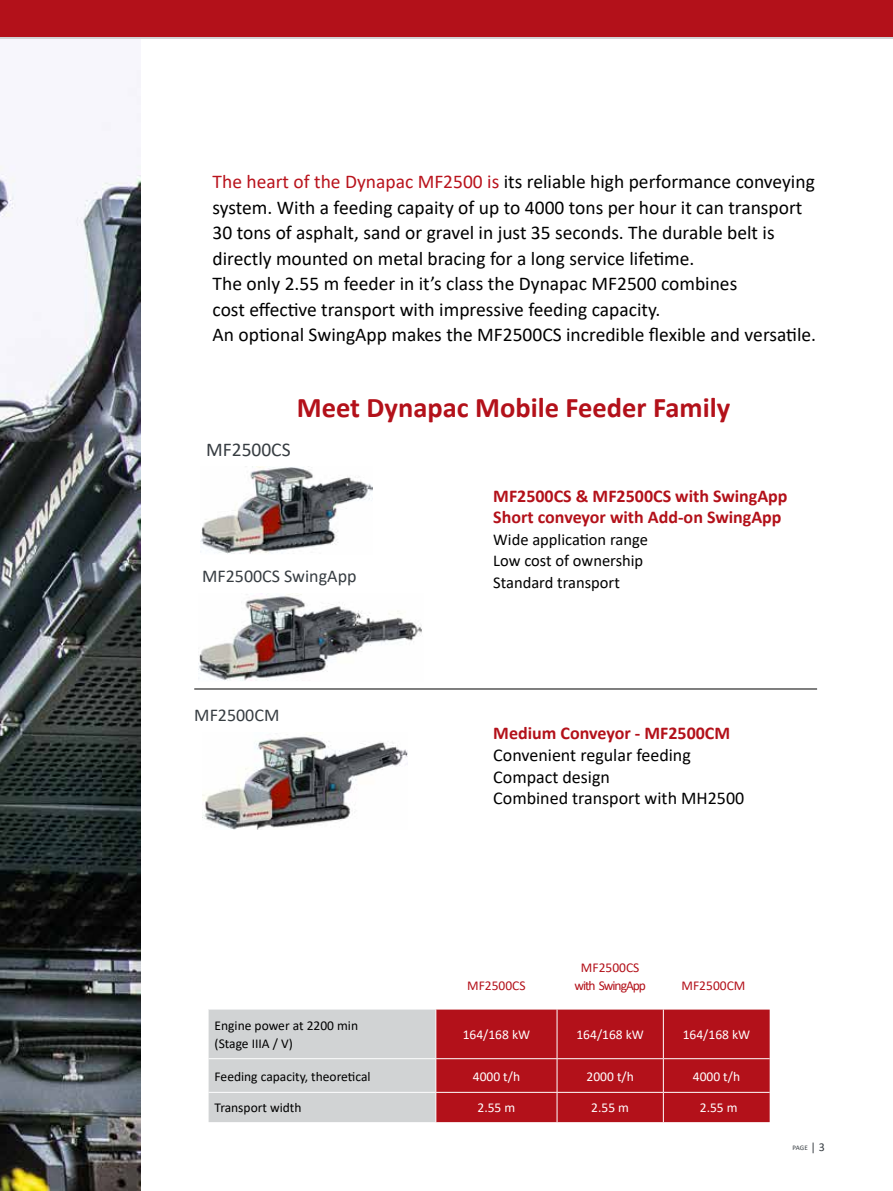
<style>
.page{position:relative;width:893px;height:1191px;background:#fff}
.page>*{position:absolute;margin:0;border:0;box-sizing:border-box;transform-origin:0 0}
.t1{font:700 28.5px "Calibri";color:#b3111a}
.t2{font:19.5px/25.5px "Calibri";color:#000}
.t3{font:19.5px "Calibri";color:#373d42}
.t4{font:700 18px/21.6px "Calibri";color:#b3111a}
.t5{font:18px/21.6px "Calibri";color:#000}
.t6{font:18px "Calibri";color:#373d42}
.t7{font:16.5px/21.6px "Calibri";color:#000}
.t8{font:13.5px/18px "Calibri";color:#000}
.t9{font:13.5px "Calibri";color:#fff}
.t10{font:13.5px/18px "Calibri";letter-spacing:-.075em;color:#b3111a;text-align:center}
.t11{font:13.5px "Calibri";color:#b3111a}
.t12{font:7.05px "Calibri";color:#373d42}
.s1{color:#b9131c}
.s2{font-size:12px}
</style>
<div class="page">
<img style="left:0;top:70px;width:140px;height:1121px">
<svg style="left:209px;top:1009px;width:561px;height:113px;background:#bf6167"></svg>
<hr style="left:435px;top:1009px;width:1px;height:49px;background:#fff">
<hr style="left:557px;top:1009px;width:1px;height:49px;background:#fff">
<hr style="left:663px;top:1009px;width:1px;height:49px;background:#fff">
<hr style="left:209px;top:1058px;width:226px;height:1px;background:#fff">
<hr style="left:435px;top:1058px;width:122px;height:1px;background:#fff">
<hr style="left:435px;top:1059px;width:1px;height:33px;background:#fff">
<hr style="left:557px;top:1058px;width:106px;height:1px;background:#fff">
<hr style="left:557px;top:1059px;width:1px;height:33px;background:#fff">
<hr style="left:663px;top:1058px;width:107px;height:1px;background:#fff">
<hr style="left:663px;top:1059px;width:1px;height:33px;background:#fff">
<hr style="left:209px;top:1092px;width:226px;height:1px;background:#fff">
<hr style="left:435px;top:1092px;width:122px;height:1px;background:#fff">
<hr style="left:435px;top:1092px;width:1px;height:30px;background:#fff">
<hr style="left:557px;top:1092px;width:106px;height:1px;background:#fff">
<hr style="left:557px;top:1092px;width:1px;height:30px;background:#fff">
<hr style="left:663px;top:1092px;width:107px;height:1px;background:#fff">
<hr style="left:663px;top:1092px;width:1px;height:30px;background:#fff">
<img style="left:199px;top:594px;width:223px;height:87px">
<img style="left:202px;top:733px;width:206px;height:96px">
<img style="left:201px;top:467px;width:172px;height:87px">
<hr style="left:0;top:36px;width:893px;height:3px;background:#d1d3d4">
<div style="left:0;top:0;width:893px;height:36px;background:#b3111a"></div>
<hr style="left:194px;top:688px;width:623px;height:1px;background:#000">
<p class="t2" style="left:213px;top:169px;width:605px"><span class="s1">The heart of the Dynapac MF2500 is</span> its reliable high performance conveying system. With a feeding capaity of up to 4000 tons per hour it can transport 30 tons of asphalt, sand or gravel in just 35 seconds. The durable belt is directly mounted on metal bracing for a long service lifetime.<br>The only 2.55 m feeder in it’s class the Dynapac MF2500 combines<br>cost effective transport with impressive feeding capacity.<br>An optional SwingApp makes the MF2500CS incredible flexible and versatile.</p>
<p class="t3" style="left:206px;top:435px;width:86px">MF2500CS</p>
<h1 class="t1" style="left:297px;top:387px;width:435px">Meet Dynapac Mobile Feeder Family</h1>
<p class="t6" style="left:202px;top:564px;width:156px">MF2500CS SwingApp</p>
<p class="t6" style="left:194px;top:702px;width:87px">MF2500CM</p>
<p class="t4" style="left:493px;top:484px;width:296px">MF2500CS &amp; MF2500CS with SwingApp<br>Short conveyor with Add-on SwingApp</p>
<p class="t7" style="left:493px;top:528px;width:156px">Wide application range<br>Low cost of ownership<br>Standard transport</p>
<p class="t4" style="left:493px;top:722px;width:238px">Medium Conveyor - MF2500CM</p>
<p class="t5" style="left:493px;top:743px;width:253px">Convenient regular feeding<br>Compact design<br>Combined transport with MH2500</p>
<p class="t11" style="left:467px;top:976px;width:60px">MF2500CS</p>
<p class="t10" style="left:574px;top:958px;width:73px">MF2500CS with SwingApp</p>
<p class="t11" style="left:682px;top:976px;width:65px">MF2500CM</p>
<p class="t8" style="left:215px;top:1016px;width:145px">Engine power at 2200 min (Stage IIIA / V)</p>
<p class="t9" style="left:463px;top:1025px;width:69px">164/168 kW</p>
<p class="t9" style="left:576px;top:1025px;width:69px">164/168 kW</p>
<p class="t9" style="left:683px;top:1025px;width:69px">164/168 kW</p>
<p class="t8" style="left:215px;top:1066px;width:157px">Feeding capacity, theoretical</p>
<p class="t9" style="left:473px;top:1066px;width:49px">4000 t/h</p>
<p class="t9" style="left:587px;top:1066px;width:49px">2000 t/h</p>
<p class="t9" style="left:693px;top:1066px;width:49px">4000 t/h</p>
<p class="t8" style="left:215px;top:1098px;width:88px">Transport width</p>
<p class="t9" style="left:478px;top:1098px;width:39px">2.55 m</p>
<p class="t9" style="left:591px;top:1098px;width:39px">2.55 m</p>
<p class="t9" style="left:700px;top:1098px;width:39px">2.55 m</p>
<p class="t12" style="left:792px;top:1142px;width:34px">PAGE <span class="s2">| 3</span></p>
</div>
